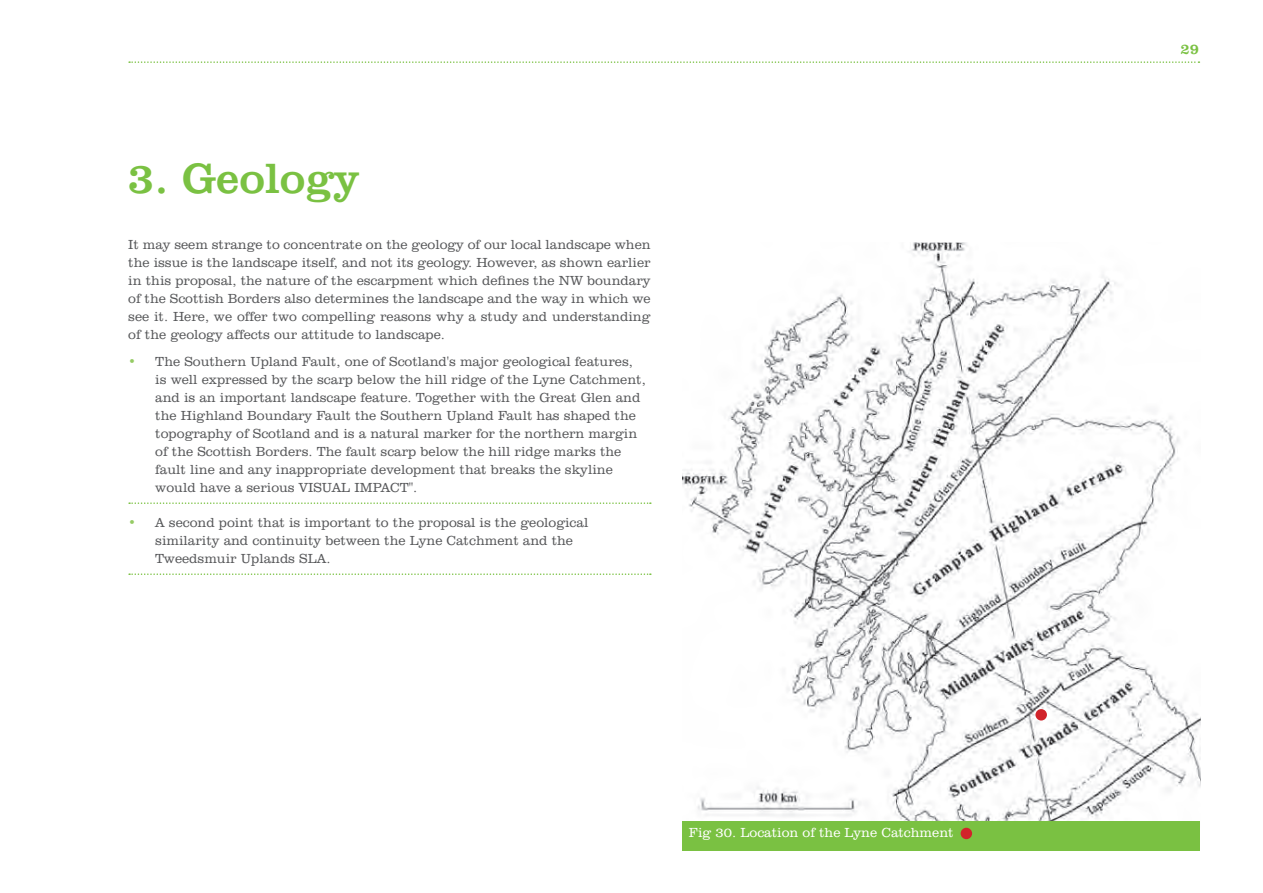
<style>
.page{position:relative;width:1263px;height:893px;background:#fff}
.page>*{position:absolute;margin:0;border:0;box-sizing:border-box;transform-origin:0 0}
.t1{font:43.5px "Clarendon BT";color:#7ac142}
.t2{font:15px "Clarendon BT";color:#7ac142}
.t3{font:300 13.5px/18px "Clarendon BT";color:#57585a}
.t4{font:300 13.5px "Clarendon BT";color:#fff}
.s1{color:#95cb64}
</style>
<div class="page">
<svg style="left:129px;top:61px;width:1070px;height:2px"></svg>
<svg style="left:129px;top:502px;width:522px;height:2px"></svg>
<svg style="left:129px;top:573px;width:522px;height:2px"></svg>
<img style="left:682px;top:242px;width:518px;height:579px">
<div style="left:682px;top:821px;width:518px;height:29px;background:#7ac142"></div>
<div style="left:1035px;top:709px;width:12px;height:11px;background:#d1232a;border-radius:50%"></div>
<div style="left:961px;top:828px;width:11px;height:11px;background:#d1232a;border-radius:50%"></div>
<h1 class="t1" style="left:128px;top:152px;width:234px">3. Geology</h1>
<p class="t3" style="left:128px;top:235px;width:524px;text-align:justify">It may seem strange to concentrate on the geology of our local landscape when the issue is the landscape itself, and not its geology. However, as shown earlier in this proposal, the nature of the escarpment which defines the NW boundary of the Scottish Borders also determines the landscape and the way in which we see it. Here, we offer two compelling reasons why a study and understanding of the geology affects our attitude to landscape.</p>
<p class="t3" style="left:155px;top:352px;width:492px;text-indent:-27px"><span class="s1">•</span> The Southern Upland Fault, one of Scotland's major geological features, is well expressed by the scarp below the hill ridge of the Lyne Catchment, and is an important landscape feature. Together with the Great Glen and the Highland Boundary Fault the Southern Upland Fault has shaped the topography of Scotland and is a natural marker for the northern margin of the Scottish Borders. The fault scarp below the hill ridge marks the fault line and any inappropriate development that breaks the skyline would have a serious VISUAL IMPACT".</p>
<p class="t3" style="left:155px;top:513px;width:434px;text-indent:-27px"><span class="s1">•</span> A second point that is important to the proposal is the geological similarity and continuity between the Lyne Catchment and the<br>Tweedsmuir Uplands SLA.</p>
<p class="t4" style="left:689px;top:825px;width:266px">Fig 30. Location of the Lyne Catchment</p>
<p class="t2" style="left:1180px;top:40px;width:20px">29</p>
</div>
